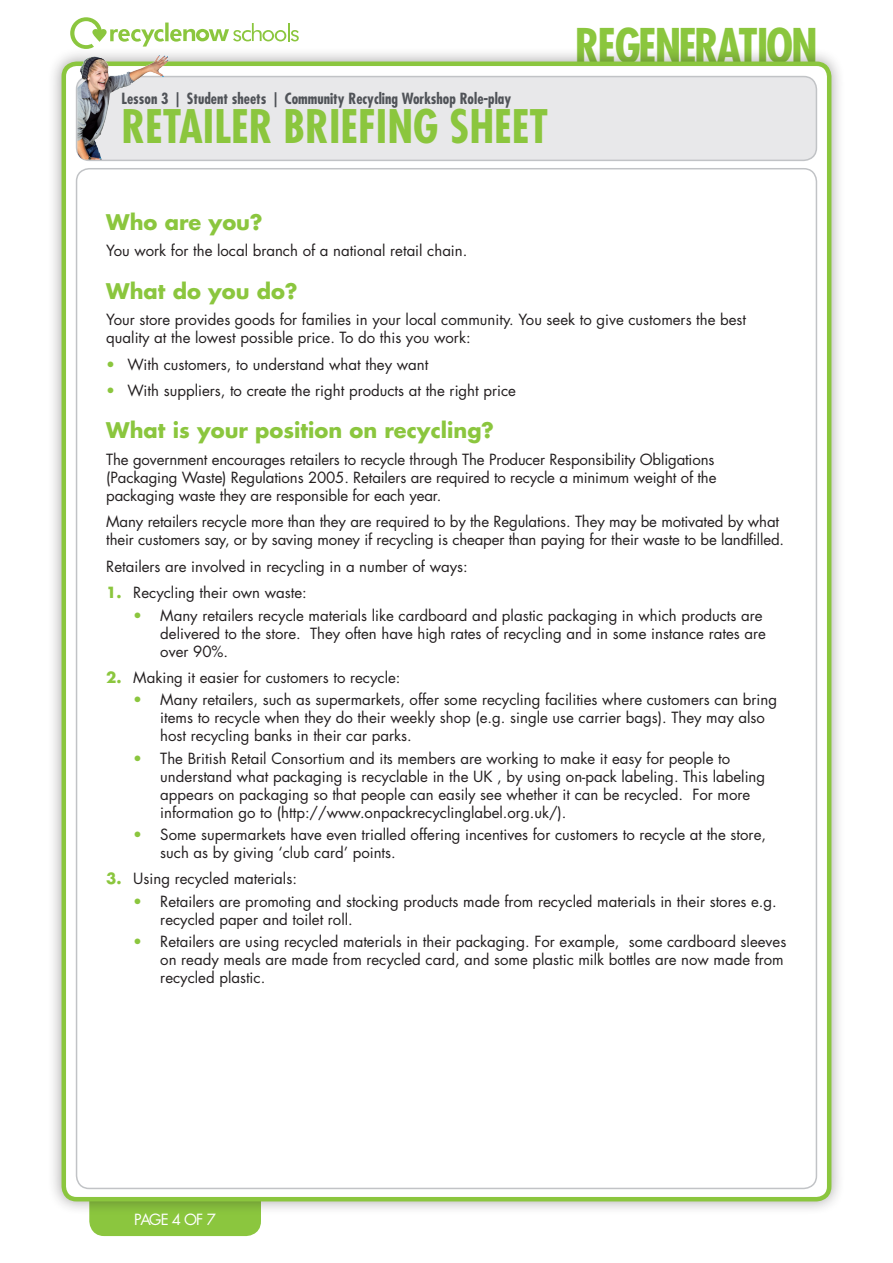
<style>
.page{position:relative;width:893px;height:1263px;background:#fff}
.page>*{position:absolute;margin:0;border:0;box-sizing:border-box;transform-origin:0 0}
.t1{font:700 condensed 46.5px "Futura Std";letter-spacing:-.04em;color:#8bc63e}
.t2{font:700 condensed 45px "Futura Std";color:#8bc63e}
.t3{font:700 21px "Futura Std";color:#8bc63e}
.t4{font:15px/18px "Futura Std";color:#231f20}
.t5{font:700 condensed 15px "Futura Std";color:#505358}
.t6{font:15px "Futura Std";letter-spacing:-.07em;color:#fff}
.s1{color:#8bc63e}
.s2{font-weight:700;color:#8bc63e}
</style>
<div class="page">
<div style="left:92px;top:1091px;width:167px;height:143px;background:#8bc63e;border-radius:13px"></div>
<div style="left:89px;top:1089px;width:172px;height:147px;border:4px solid #8bc63e;border-radius:13px"></div>
<div style="left:47px;top:47px;width:798px;height:1168px;background:#231f20;opacity:.4"></div>
<div style="left:64px;top:64px;width:765px;height:1135px;background:#fff;border-radius:13px"></div>
<div style="left:62px;top:62px;width:769px;height:1139px;border:4px solid #8bc63e;border-radius:13px"></div>
<svg style="left:70px;top:17px;width:229px;height:32px"></svg>
<div style="left:77px;top:77px;width:739px;height:83px;background:#e8e8ea;border-radius:13px"></div>
<div style="left:76px;top:76px;width:741px;height:85px;border:2px solid #c1c3c6;border-radius:13px"></div>
<img style="left:77px;top:47px;width:93px;height:113px">
<p class="t5" style="left:121px;top:89px;width:391px">Lesson 3 | Student sheets | Community Recycling Workshop Role-play</p>
<h2 class="t2" style="left:121px;top:98px;width:43px">Retailer</h2>
<h2 class="t2" style="left:284px;top:98px;width:229px">briefing sheet</h2>
<h1 class="t1" style="left:575px;top:17px;width:245px">REGENERATION</h1>
<h3 class="t3" style="left:106px;top:208px;width:158px">Who are you?</h3>
<p class="t4" style="left:106px;top:242px;width:363px">You work for the local branch of a national retail chain.</p>
<h3 class="t3" style="left:106px;top:277px;width:193px">What do you do?</h3>
<p class="t4" style="left:106px;top:311px;width:641px">Your store provides goods for families in your local community. You seek to give customers the best quality at the lowest possible price. To do this you work:</p>
<p class="t4" style="left:106px;top:355px;width:324px"><span class="s1">•</span> With customers, to understand what they want</p>
<p class="t4" style="left:106px;top:382px;width:411px"><span class="s1">•</span> With suppliers, to create the right products at the right price</p>
<h3 class="t3" style="left:106px;top:417px;width:389px">What is your position on recycling?</h3>
<p class="t4" style="left:106px;top:451px;width:612px">The government encourages retailers to recycle through The Producer Responsibility Obligations (Packaging Waste) Regulations 2005. Retailers are required to recycle a minimum weight of the packaging waste they are responsible for each year.</p>
<p class="t4" style="left:106px;top:513px;width:679px">Many retailers recycle more than they are required to by the Regulations. They may be motivated by what their customers say, or by saving money if recycling is cheaper than paying for their waste to be landfilled.</p>
<p class="t4" style="left:106px;top:558px;width:363px">Retailers are involved in recycling in a number of ways:</p>
<p class="t4" style="left:106px;top:584px;width:202px"><span class="s2">1.</span> Recycling their own waste:</p>
<p class="t4" style="left:160px;top:606px;width:607px;text-indent:-27px"><span class="s1">•</span> Many retailers recycle materials like cardboard and plastic packaging in which products are delivered to the store. They often have high rates of recycling and in some instance rates are over 90%.</p>
<p class="t4" style="left:106px;top:669px;width:296px"><span class="s2">2.</span> Making it easier for customers to recycle:</p>
<p class="t4" style="left:160px;top:691px;width:618px;text-indent:-27px"><span class="s1">•</span> Many retailers, such as supermarkets, offer some recycling facilities where customers can bring items to recycle when they do their weekly shop (e.g. single use carrier bags). They may also host recycling banks in their car parks.</p>
<p class="t4" style="left:160px;top:749px;width:606px;text-indent:-27px"><span class="s1">•</span> The British Retail Consortium and its members are working to make it easy for people to understand what packaging is recyclable in the UK , by using on-pack labeling. This labeling appears on packaging so that people can easily see whether it can be recycled. For more information go to (http://www.onpackrecyclinglabel.org.uk/).</p>
<p class="t4" style="left:160px;top:826px;width:607px;text-indent:-27px"><span class="s1">•</span> Some supermarkets have even trialled offering incentives for customers to recycle at the store, such as by giving ‘club card’ points.</p>
<p class="t4" style="left:106px;top:870px;width:192px"><span class="s2">3.</span> Using recycled materials:</p>
<p class="t4" style="left:160px;top:892px;width:618px;text-indent:-27px"><span class="s1">•</span> Retailers are promoting and stocking products made from recycled materials in their stores e.g. recycled paper and toilet roll.</p>
<p class="t4" style="left:160px;top:933px;width:627px;text-indent:-27px"><span class="s1">•</span> Retailers are using recycled materials in their packaging. For example, some cardboard sleeves on ready meals are made from recycled card, and some plastic milk bottles are now made from recycled plastic.</p>
<p class="t6" style="left:134px;top:1209px;width:83px">Page 4 of 7</p>
</div>
